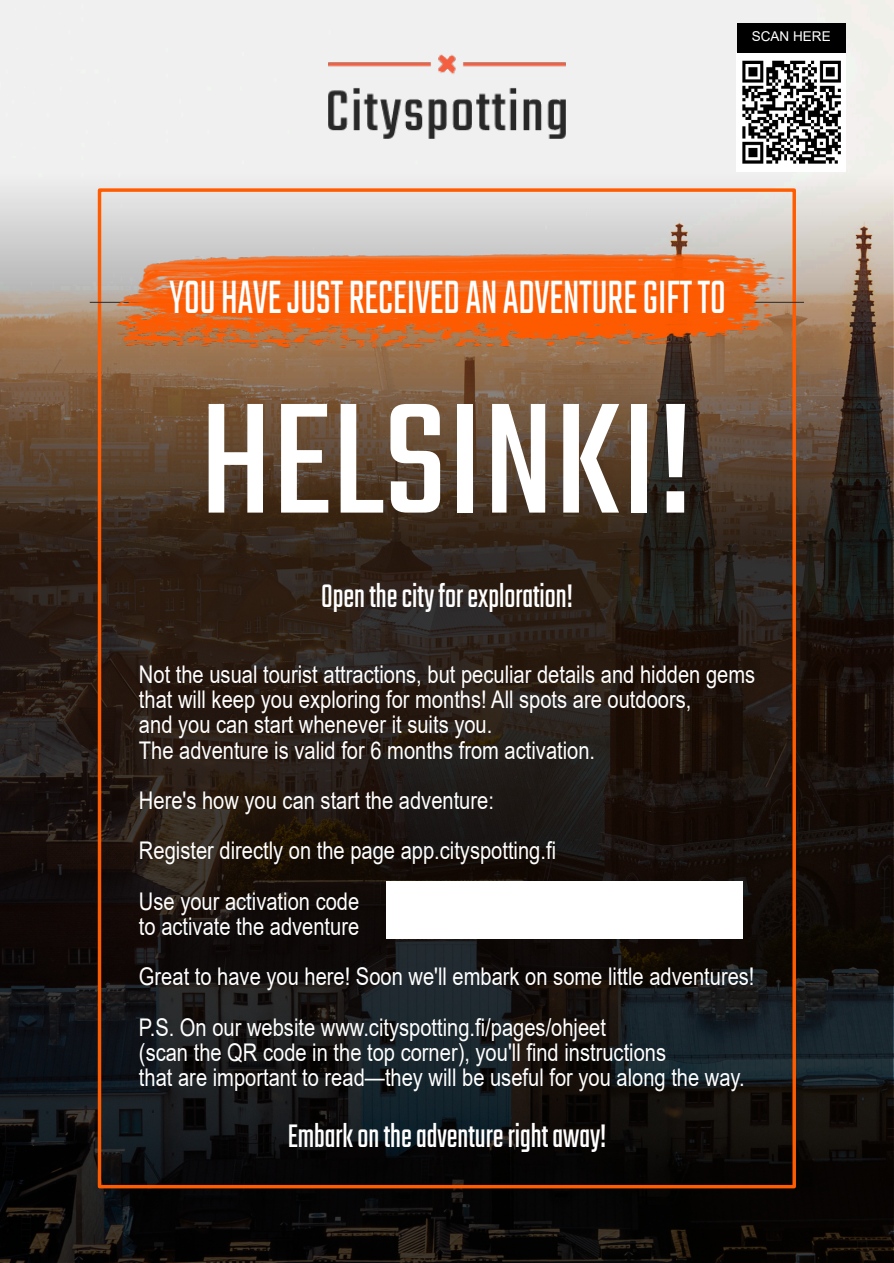
<style>
.page{position:relative;width:894px;height:1263px;background:#fff}
.page>*{position:absolute;margin:0;border:0;box-sizing:border-box;transform-origin:0 0}
.t1{font:173.55px "Teko";color:#fff}
.t2{font:51.6px "Teko";color:#fff;scale:.77 1}
.t3{font:36px "Teko";color:#fff;scale:.82 1}
.t4{font:24.45px/25.2px "Arial";color:#fff;scale:.82 1}
.t5{font:13.5px "Arial";color:#fff}
</style>
<div class="page">
<div style="left:0;top:0;width:893px;height:175px;background:#f0f0f0"></div>
<img style="left:736px;top:53px;width:109px;height:118px">
<div style="left:736px;top:23px;width:109px;height:30px;background:#000"></div>
<img style="left:285px;top:0;width:323px;height:175px">
<img style="left:0;top:175px;width:893px;height:1088px">
<div style="left:386px;top:881px;width:356px;height:58px;background:#fff"></div>
<img style="left:117px;top:254px;width:668px;height:103px">
<p class="t5" style="left:751px;top:32px;width:80px">SCAN HERE</p>
<h2 class="t2" style="left:169px;top:263px;width:723px">YOU HAVE JUST RECEIVED AN ADVENTURE GIFT TO</h2>
<h1 class="t1" style="left:199px;top:346px;width:495px">HELSINKI!</h1>
<h3 class="t3" style="left:321px;top:573px;width:308px">Open the city for exploration!</h3>
<p class="t4" style="left:139px;top:664px;width:752px">Not the usual tourist attractions, but peculiar details and hidden gems that will keep you exploring for months! All spots are outdoors,<br>and you can start whenever it suits you.<br>The adventure is valid for 6 months from activation.</p>
<p class="t4" style="left:139px;top:777px;width:510px;line-height:50.4px">Here's how you can start the adventure:<br>Register directly on the page app.cityspotting.fi<br>Use your activation code</p>
<p class="t4" style="left:139px;top:903px;width:752px;line-height:50.4px">to activate the adventure<br>Great to have you here! Soon we'll embark on some little adventures!<br>P.S. On our website www.cityspotting.fi/pages/ohjeet</p>
<p class="t4" style="left:139px;top:1042px;width:740px">(scan the QR code in the top corner), you'll find instructions<br>that are important to read—they will be useful for you along the way.</p>
<h3 class="t3" style="left:287px;top:1112px;width:390px">Embark on the adventure right away!</h3>
</div>
